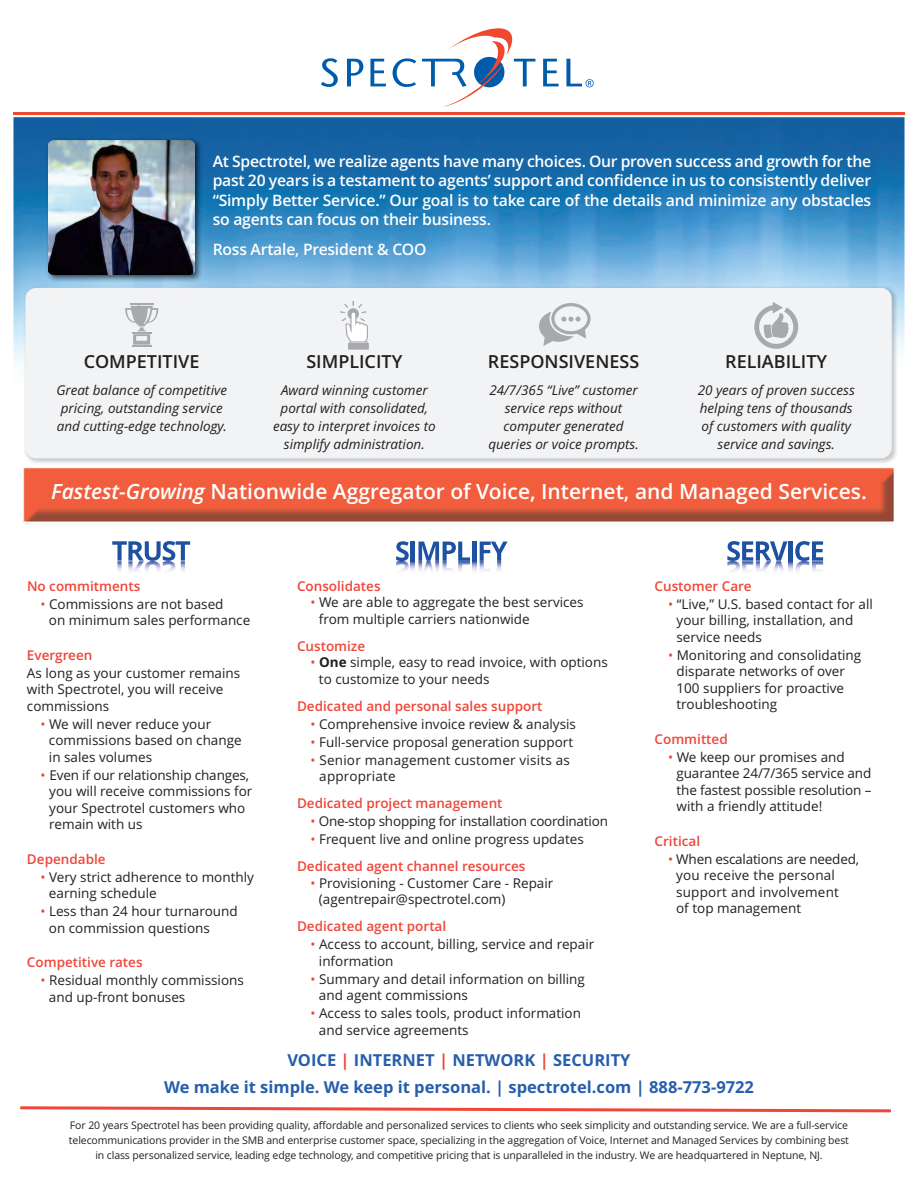
<style>
.page{position:relative;width:918px;height:1188px;background:#fff}
.page>*{position:absolute;margin:0;border:0;box-sizing:border-box;transform-origin:0 0}
.t1{font:600 21px "Open Sans";color:#fff}
.t2{font:600 18px "Open Sans";color:#231f20}
.t3{font:700 16.5px/27px "Open Sans";color:#275eac;text-align:center}
.t4{font:600 15.75px/19.5px "Open Sans";letter-spacing:-.015em;color:#fff;text-align:justify}
.t5{font:13.5px/16.5px "Open Sans";color:#231f20}
.t6{font:italic 13.5px/18px "Open Sans";color:#231f20;text-align:center}
.t7{font:600 13.5px "Open Sans";color:#ef4639}
.t8{font:10.5px/15px "Open Sans";letter-spacing:-.01em;color:#231f20;text-align:center}
.s1{font-style:italic}
.s2{color:#ef4639}
.s3{font-weight:700}
.s4{font-weight:600;color:#ef4639}
</style>
<div class="page">
<img style="left:13px;top:117px;width:892px;height:246px">
<hr style="left:13px;top:112px;width:892px;height:3px;background:#ef482e">
<img style="left:22px;top:284px;width:877px;height:179px">
<div style="left:25px;top:288px;width:867px;height:170px;background:#f2f3f4;border-radius:11px"></div>
<svg style="left:321px;top:58px;width:17px;height:29px"></svg>
<svg style="left:347px;top:59px;width:16px;height:27px"></svg>
<svg style="left:370px;top:59px;width:16px;height:27px"></svg>
<svg style="left:393px;top:58px;width:23px;height:29px"></svg>
<svg style="left:543px;top:59px;width:16px;height:27px"></svg>
<svg style="left:422px;top:28px;width:113px;height:79px"></svg>
<svg style="left:566px;top:59px;width:28px;height:28px"></svg>
<hr style="left:130px;top:303px;width:23px;height:2px;background:#a8a9ad">
<svg style="left:125px;top:305px;width:33px;height:42px"></svg>
<svg style="left:340px;top:301px;width:29px;height:48px"></svg>
<svg style="left:539px;top:303px;width:52px;height:43px"></svg>
<svg style="left:754px;top:302px;width:44px;height:47px"></svg>
<img style="left:41px;top:134px;width:168px;height:154px">
<img style="left:49px;top:140px;width:145px;height:135px">
<svg style="left:20px;top:1106px;width:871px;height:7px"></svg>
<svg style="left:112px;top:541px;width:78px;height:30px"></svg>
<hr style="left:411px;top:542px;width:4px;height:19px;background:#1f51a3">
<hr style="left:472px;top:542px;width:4px;height:19px;background:#1f51a3">
<svg style="left:396px;top:541px;width:13px;height:30px"></svg>
<svg style="left:411px;top:561px;width:4px;height:10px"></svg>
<svg style="left:418px;top:542px;width:52px;height:29px"></svg>
<svg style="left:472px;top:561px;width:4px;height:10px"></svg>
<svg style="left:480px;top:542px;width:28px;height:29px"></svg>
<hr style="left:789px;top:541px;width:4px;height:20px;background:#1f51a3">
<svg style="left:727px;top:541px;width:60px;height:30px"></svg>
<svg style="left:789px;top:561px;width:4px;height:10px"></svg>
<svg style="left:795px;top:541px;width:28px;height:30px"></svg>
<img style="left:22px;top:467px;width:872px;height:57px">
<p class="t4" style="left:213px;top:152px;width:660px">At Spectrotel, we realize agents have many choices. Our proven success and growth for the past 20 years is a testament to agents’ support and confidence in us to consistently deliver “Simply Better Service.” Our goal is to take care of the details and minimize any obstacles so agents can focus on their business.</p>
<p class="t4" style="left:213px;top:240px;width:215px">Ross Artale, President &amp; COO</p>
<h2 class="t2" style="left:84px;top:351px;width:117px">COMPETITIVE</h2>
<p class="t6" style="left:56px;top:381px;width:172px;text-align:left">Great balance of competitive pricing, outstanding service and cutting-edge technology.</p>
<h2 class="t2" style="left:306px;top:351px;width:98px">SIMPLICITY</h2>
<p class="t6" style="left:273px;top:381px;width:164px">Award winning customer portal with consolidated, easy to interpret invoices to simplify administration.</p>
<h2 class="t2" style="left:488px;top:351px;width:153px">RESPONSIVENESS</h2>
<p class="t6" style="left:488px;top:381px;width:152px">24/7/365 “Live” customer service reps without computer generated queries or voice prompts.</p>
<h2 class="t2" style="left:725px;top:351px;width:104px">RELIABILITY</h2>
<p class="t6" style="left:698px;top:381px;width:159px">20 years of proven success helping tens of thousands of customers with quality service and savings.</p>
<h1 class="t1" style="left:51px;top:479px;width:817px"><span class="s1">Fastest-Growing</span> Nationwide Aggregator of Voice, Internet, and Managed Services.</h1>
<p class="t7" style="left:27px;top:578px;width:115px">No commitments</p>
<p class="t5" style="left:49px;top:596px;width:203px;text-indent:-8px"><span class="s2">•</span> Commissions are not based<br>on minimum sales performance</p>
<p class="t7" style="left:27px;top:647px;width:67px">Evergreen</p>
<p class="t5" style="left:27px;top:665px;width:215px">As long as your customer remains with Spectrotel, you will receive commissions</p>
<p class="t5" style="left:49px;top:716px;width:194px;text-indent:-8px"><span class="s2">•</span> We will never reduce your commissions based on change in sales volumes</p>
<p class="t5" style="left:49px;top:767px;width:205px;text-indent:-9px"><span class="s2">•</span> Even if our relationship changes, you will receive commissions for your Spectrotel customers who remain with us</p>
<p class="t7" style="left:27px;top:851px;width:80px">Dependable</p>
<p class="t5" style="left:49px;top:869px;width:207px;text-indent:-8px"><span class="s2">•</span> Very strict adherence to monthly earning schedule</p>
<p class="t5" style="left:49px;top:903px;width:190px;text-indent:-8px"><span class="s2">•</span> Less than 24 hour turnaround on commission questions</p>
<p class="t7" style="left:27px;top:955px;width:117px">Competitive rates</p>
<p class="t5" style="left:49px;top:972px;width:196px;text-indent:-8px"><span class="s2">•</span> Residual monthly commissions and up-front bonuses</p>
<p class="t7" style="left:297px;top:578px;width:85px">Consolidates</p>
<p class="t5" style="left:319px;top:594px;width:266px;text-indent:-8px"><span class="s2">•</span> We are able to aggregate the best services from multiple carriers nationwide</p>
<p class="t7" style="left:297px;top:638px;width:70px">Customize</p>
<p class="t5" style="left:319px;top:654px;width:290px;text-indent:-8px"><span class="s2">•</span> <span class="s3">One</span> simple, easy to read invoice, with options to customize to your needs</p>
<p class="t7" style="left:297px;top:698px;width:247px">Dedicated and personal sales support</p>
<p class="t5" style="left:311px;top:716px;width:267px"><span class="s2">•</span> Comprehensive invoice review &amp; analysis</p>
<p class="t5" style="left:311px;top:734px;width:264px"><span class="s2">•</span> Full-service proposal generation support</p>
<p class="t5" style="left:319px;top:752px;width:252px;text-indent:-9px"><span class="s2">•</span> Senior management customer visits as appropriate</p>
<p class="t7" style="left:297px;top:796px;width:207px">Dedicated project management</p>
<p class="t5" style="left:311px;top:813px;width:299px"><span class="s2">•</span> One-stop shopping for installation coordination</p>
<p class="t5" style="left:297px;top:826px;width:288px;line-height:27px;text-indent:14px"><span class="s2">•</span> Frequent live and online progress updates<br><span class="s4">Dedicated agent channel resources</span></p>
<p class="t5" style="left:319px;top:875px;width:236px;text-indent:-8px"><span class="s2">•</span> Provisioning - Customer Care - Repair (agentrepair@spectrotel.com)</p>
<p class="t7" style="left:297px;top:919px;width:151px">Dedicated agent portal</p>
<p class="t5" style="left:319px;top:936px;width:277px;text-indent:-8px"><span class="s2">•</span> Access to account, billing, service and repair information</p>
<p class="t5" style="left:319px;top:971px;width:268px;text-indent:-8px"><span class="s2">•</span> Summary and detail information on billing and agent commissions</p>
<p class="t5" style="left:319px;top:1005px;width:264px;text-indent:-8px"><span class="s2">•</span> Access to sales tools, product information and service agreements</p>
<p class="t7" style="left:655px;top:578px;width:98px">Customer Care</p>
<p class="t5" style="left:677px;top:596px;width:198px;text-indent:-8px"><span class="s2">•</span> “Live,” U.S. based contact for all your billing, installation, and service needs</p>
<p class="t5" style="left:677px;top:647px;width:186px;text-indent:-8px"><span class="s2">•</span> Monitoring and consolidating disparate networks of over<br>100 suppliers for proactive troubleshooting</p>
<p class="t7" style="left:655px;top:731px;width:75px">Committed</p>
<p class="t5" style="left:677px;top:749px;width:196px;text-indent:-8px"><span class="s2">•</span> We keep our promises and guarantee 24/7/365 service and the fastest possible resolution – with a friendly attitude!</p>
<p class="t7" style="left:655px;top:833px;width:47px">Critical</p>
<p class="t5" style="left:676px;top:851px;width:184px;text-indent:-8px"><span class="s2">•</span> When escalations are needed, you receive the personal support and involvement<br>of top management</p>
<p class="t3" style="left:164px;top:1046px;width:591px">VOICE <span class="s2">|</span> INTERNET <span class="s2">|</span> NETWORK <span class="s2">|</span> SECURITY<br>We make it simple. We keep it personal. | spectrotel.com | 888-773-9722</p>
<p class="t8" style="left:69px;top:1117px;width:782px">For 20 years Spectrotel has been providing quality, affordable and personalized services to clients who seek simplicity and outstanding service. We are a full-service telecommunications provider in the SMB and enterprise customer space, specializing in the aggregation of Voice, Internet and Managed Services by combining best in class personalized service, leading edge technology, and competitive pricing that is unparalleled in the industry. We are headquartered in Neptune, NJ.</p>
</div>
